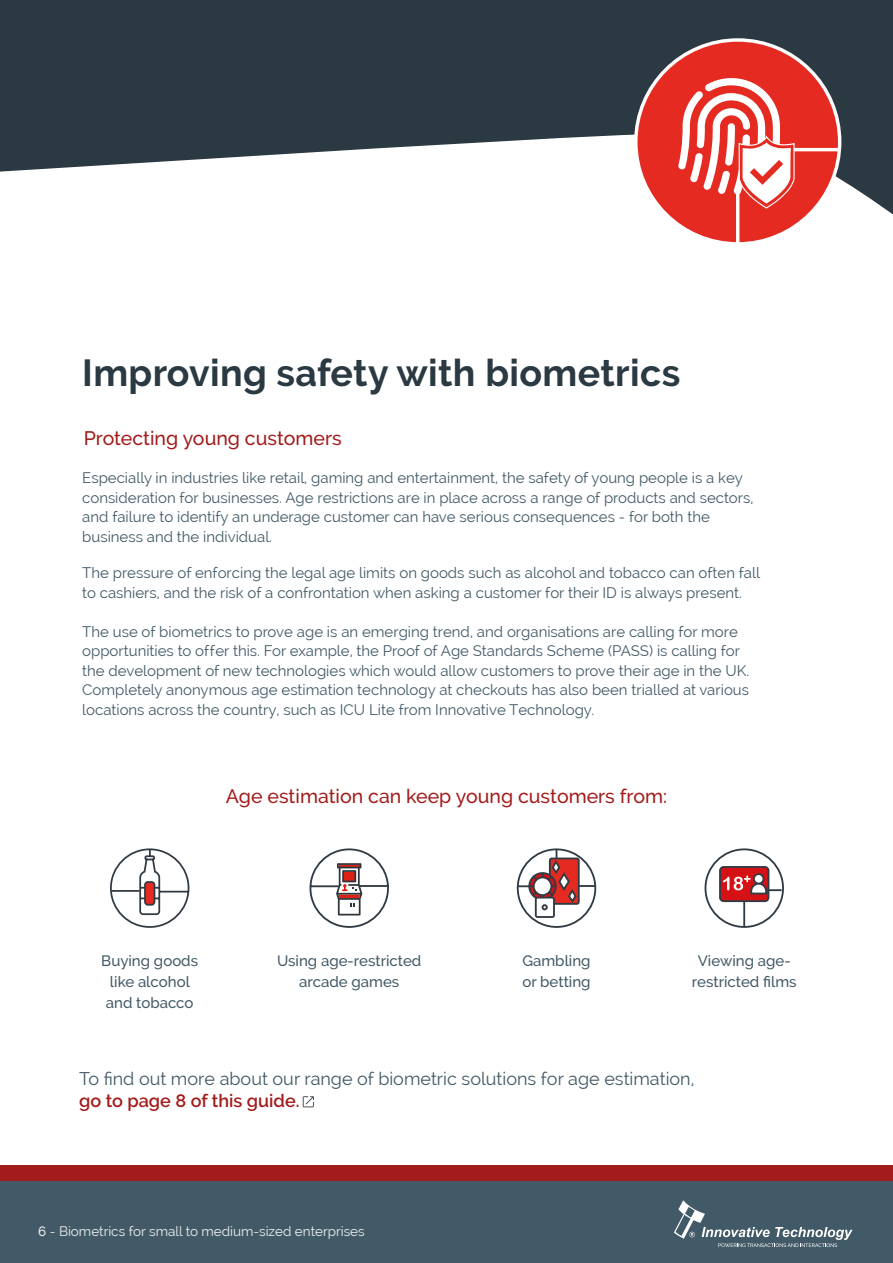
<style>
.page{position:relative;width:893px;height:1263px;background:#fff}
.page>*{position:absolute;margin:0;border:0;box-sizing:border-box;transform-origin:0 0}
.t1{font:700 37.5px "Raleway";letter-spacing:.01em;color:#2a3942}
.t2{font:500 19.5px "Raleway";color:#a21c1b}
.t3{font:18px "Raleway";color:#425a67}
.t4{font:600 18px "Raleway";color:#a21c1b}
.t5{font:15px/19.5px "Raleway";color:#425a67}
.t6{font:500 15px/21px "Raleway";color:#425a67;text-align:center}
.t7{font:13.5px "Raleway";color:#f0f0f0}
.s1{font-weight:500}
</style>
<div class="page">
<div style="left:0;top:1181px;width:893px;height:82px;background:#425a67"></div>
<div style="left:0;top:1165px;width:893px;height:16px;background:#a21c1b"></div>
<svg style="left:674px;top:1200px;width:179px;height:47px"></svg>
<svg style="left:0;top:0;width:893px;height:215px;fill:#2a3942"></svg>
<div style="left:636px;top:40px;width:204px;height:204px;background:#e52a21;border-radius:50%"></div>
<hr style="left:774px;top:148px;width:66px;height:3px;background:#fff">
<hr style="left:736px;top:192px;width:3px;height:52px;background:#fff">
<svg style="left:678px;top:78px;width:117px;height:131px"></svg>
<div style="left:535px;top:897px;width:20px;height:21px;border:2px solid #313b44;border-radius:2px"></div>
<svg style="left:518px;top:849px;width:78px;height:61px"></svg>
<svg style="left:110px;top:848px;width:80px;height:80px"></svg>
<div style="left:145px;top:882px;width:9px;height:23px;background:#e62a22;border-radius:3px"></div>
<div style="left:144px;top:881px;width:11px;height:25px;border:2px solid #313b44;border-radius:3px"></div>
<hr style="left:111px;top:890px;width:29px;height:2px;background:#313b44">
<svg style="left:704px;top:848px;width:80px;height:80px"></svg>
<svg style="left:309px;top:848px;width:80px;height:80px"></svg>
<svg style="left:303px;top:1096px;width:11px;height:11px"></svg>
<h1 class="t1" style="left:82px;top:352px;width:600px">Improving safety with biometrics</h1>
<h2 class="t2" style="left:84px;top:427px;width:260px">Protecting young customers</h2>
<p class="t5" style="left:82px;top:468px;width:673px">Especially in industries like retail, gaming and entertainment, the safety of young people is a key consideration for businesses. Age restrictions are in place across a range of products and sectors, and failure to identify an underage customer can have serious consequences - for both the business and the individual.</p>
<p class="t5" style="left:82px;top:563px;width:679px">The pressure of enforcing the legal age limits on goods such as alcohol and tobacco can often fall to cashiers, and the risk of a confrontation when asking a customer for their ID is always present.</p>
<p class="t5" style="left:82px;top:622px;width:668px">The use of biometrics to prove age is an emerging trend, and organisations are calling for more opportunities to offer this. For example, the Proof of Age Standards Scheme (PASS) is calling for the development of new technologies which would allow customers to prove their age in the UK.<br>Completely anonymous age estimation technology at checkouts has also been trialled at various locations across the country, such as ICU Lite from Innovative Technology.</p>
<h2 class="t2" style="left:226px;top:785px;width:443px">Age estimation can keep young customers from:</h2>
<p class="t6" style="left:101px;top:950px;width:98px">Buying goods like alcohol and tobacco</p>
<p class="t6" style="left:692px;top:950px;width:106px">Viewing age&shy;restricted films</p>
<p class="t6" style="left:277px;top:950px;width:146px">Using age-restricted arcade games</p>
<p class="t6" style="left:522px;top:950px;width:70px;text-align:left">Gambling or betting</p>
<p class="t3" style="left:79px;top:1068px;width:617px">To find out more about our range of biometric solutions for age estimation,</p>
<p class="t4" style="left:79px;top:1091px;width:222px">go to page 8 of this guide.</p>
<p class="t7" style="left:38px;top:1224px;width:328px"><span class="s1">6</span> - Biometrics for small to medium-sized enterprises</p>
</div>
